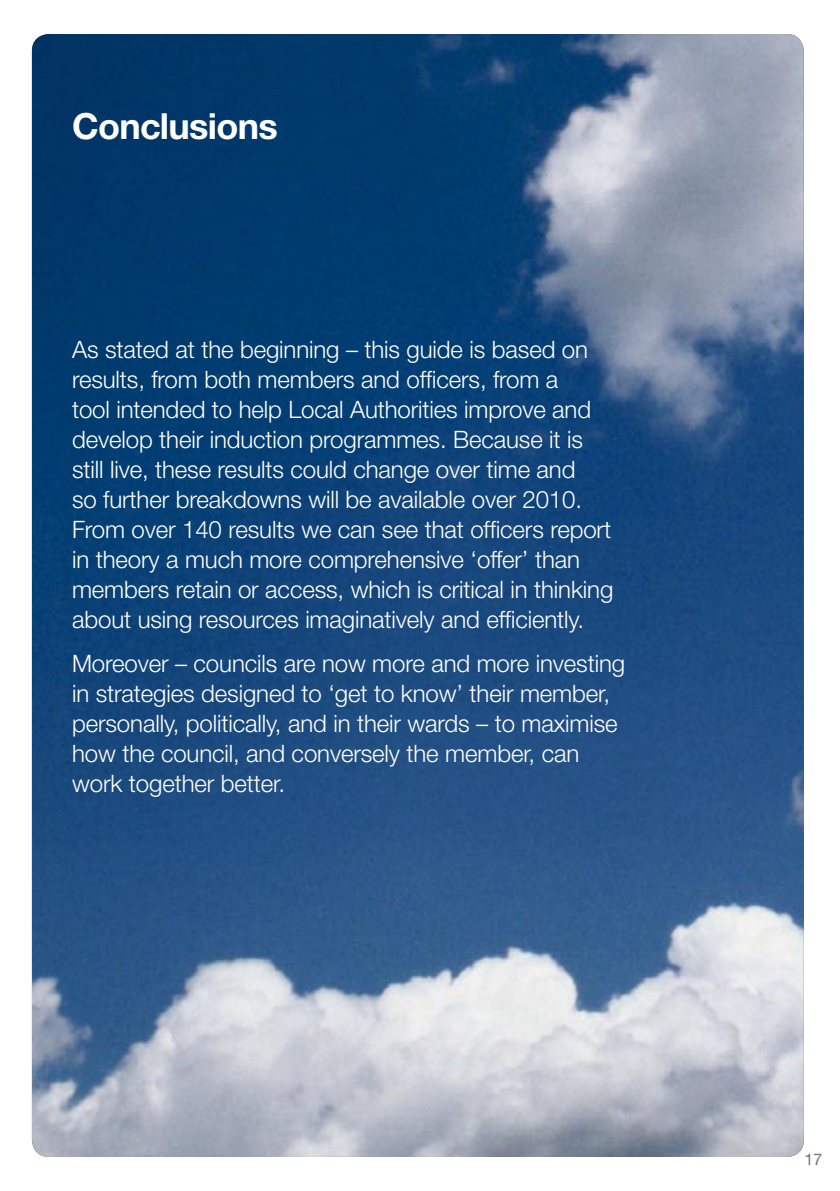
<style>
.page{position:relative;width:840px;height:1191px;background:#fff}
.page>*{position:absolute;margin:0;border:0;box-sizing:border-box;transform-origin:0 0}
.t1{font:700 36px "Helvetica Neue";letter-spacing:-.02em;color:#fff}
.t2{font:300 24px/30px "Helvetica Neue";letter-spacing:-.005em;color:#fff}
.t3{font:16px "Helvetica Neue";color:#707173}
</style>
<div class="page">
<img style="left:32px;top:34px;width:771px;height:1123px">
<h1 class="t1" style="left:72px;top:104px;width:207px">Conclusions</h1>
<p class="t2" style="left:72px;top:334px;width:542px">As stated at the beginning – this guide is based on results, from both members and officers, from a<br>tool intended to help Local Authorities improve and develop their induction programmes. Because it is still live, these results could change over time and<br>so further breakdowns will be available over 2010.<br>From over 140 results we can see that officers report in theory a much more comprehensive ‘offer’ than members retain or access, which is critical in thinking about using resources imaginatively and efficiently.</p>
<p class="t2" style="left:72px;top:648px;width:554px">Moreover – councils are now more and more investing in strategies designed to ‘get to know’ their member, personally, politically, and in their wards – to maximise how the council, and conversely the member, can work together better.</p>
<p class="t3" style="left:804px;top:1149px;width:19px">17</p>
</div>
